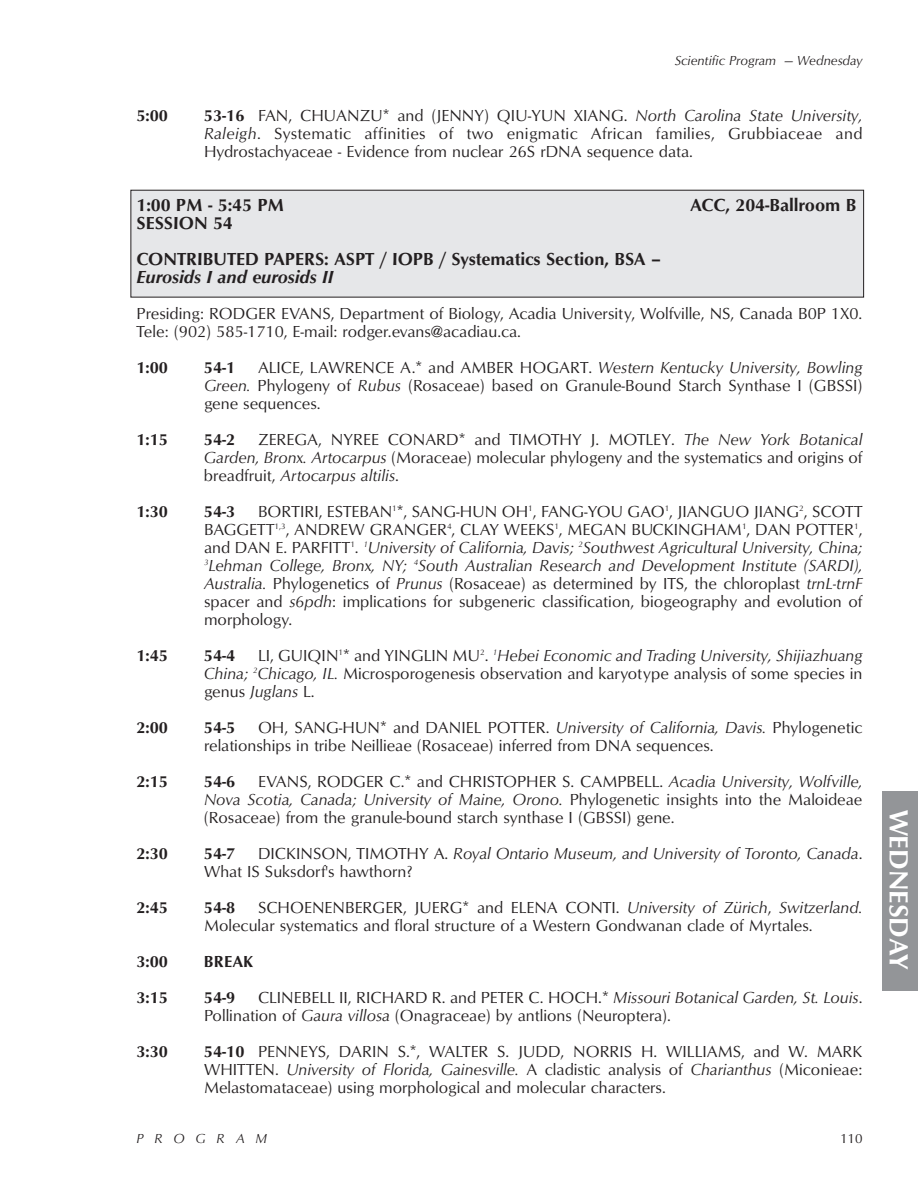
<style>
.page{position:relative;width:918px;height:1188px;background:#fff}
.page>*{position:absolute;margin:0;border:0;box-sizing:border-box;transform-origin:0 0}
.t1{font:27px "Optimum Bold DTC";letter-spacing:-.005em;color:#fff}
.t2{font:18px/36px "Optimum Bold DTC";letter-spacing:-.005em;color:#231f20}
.t3{font:18px "Optimum Bold Italic DTC";letter-spacing:-.005em;color:#231f20}
.t4{font:16.5px/18px "Optimum Roman DTC";color:#231f20}
.t5{font:16.5px/18px "Optimum Roman Italic DTC";color:#231f20}
.t6{font:16.5px "Optimum Bold DTC";color:#231f20}
.t7{font:13.5px "Optimum Roman Italic DTC";color:#231f20}
.t8{font:13.5px "Optimum Roman Italic DTC";letter-spacing:.81em;color:#231f20}
.t9{font:13.5px "Optimum Roman DTC";color:#231f20}
.s1{font-family:"Optimum Bold DTC"}
.s2{font-family:"Optimum Roman Italic DTC"}
.s3{font-family:"Optimum Roman DTC"}
</style>
<div class="page">
<div style="left:882px;top:791px;width:36px;height:199px;background:#939598"></div>
<div style="left:131px;top:190px;width:733px;height:107px;background:#e6e7e9"></div>
<div style="left:130px;top:190px;width:734px;height:108px;border:1px solid #231f20"></div>
<p class="t7" style="left:675px;top:55px;width:189px">Scientific Program — Wednesday</p>
<p class="t6" style="left:136px;top:109px;width:33px">5:00</p>
<p class="t4" style="left:204px;top:108px;width:660px;text-align:justify"><span class="s1">53-16</span> FAN, CHUANZU* and (JENNY) QIU-YUN XIANG. <span class="s2">North Carolina State University, Raleigh</span>. Systematic affinities of two enigmatic African families, Grubbiaceae and Hydrostachyaceae - Evidence from nuclear 26S rDNA sequence data.</p>
<p class="t2" style="left:136px;top:188px;width:149px">1:00 PM - 5:45 PM</p>
<p class="t2" style="left:690px;top:188px;width:168px">ACC, 204-Ballroom B</p>
<p class="t2" style="left:136px;top:206px;width:526px">SESSION 54<br>CONTRIBUTED PAPERS: ASPT / IOPB / Systematics Section, BSA –</p>
<p class="t3" style="left:136px;top:270px;width:199px">Eurosids I and eurosids II</p>
<p class="t4" style="left:136px;top:306px;width:727px">Presiding: RODGER EVANS, Department of Biology, Acadia University, Wolfville, NS, Canada B0P 1X0.<br>Tele: (902) 585-1710, E-mail: rodger.evans@acadiau.ca.</p>
<p class="t6" style="left:136px;top:361px;width:33px">1:00</p>
<p class="t6" style="left:204px;top:361px;width:33px">54-1</p>
<p class="t5" style="left:258px;top:360px;width:606px"><span class="s3">ALICE, LAWRENCE A.* and AMBER HOGART.</span> Western Kentucky University, Bowling</p>
<p class="t4" style="left:204px;top:378px;width:660px"><span class="s2">Green.</span> Phylogeny of <span class="s2">Rubus</span> (Rosaceae) based on Granule-Bound Starch Synthase I (GBSSI) gene sequences.</p>
<p class="t6" style="left:136px;top:433px;width:33px">1:15</p>
<p class="t6" style="left:204px;top:433px;width:33px">54-2</p>
<p class="t4" style="left:204px;top:432px;width:660px;text-align:right">ZEREGA, NYREE CONARD* and TIMOTHY J. MOTLEY. <span class="s2">The New York Botanical<br>Garden, Bronx. Artocarpus</span> (Moraceae) molecular phylogeny and the systematics and origins of</p>
<p class="t5" style="left:204px;top:468px;width:197px"><span class="s3">breadfruit,</span> Artocarpus altilis<span class="s3">.</span></p>
<p class="t4" style="left:204px;top:504px;width:660px;text-align:right">BORTIRI, ESTEBAN<sup>1</sup>*, SANG-HUN OH<sup>1</sup>, FANG-YOU GAO<sup>1</sup>, JIANGUO JIANG<sup>2</sup>, SCOTT<br>BAGGETT<sup>1,3</sup>, ANDREW GRANGER<sup>4</sup>, CLAY WEEKS<sup>1</sup>, MEGAN BUCKINGHAM<sup>1</sup>, DAN POTTER<sup>1</sup>,</p>
<p class="t5" style="left:204px;top:540px;width:660px"><span class="s3">and DAN E. PARFITT</span><sup>1</sup><span class="s3">.</span> <sup>1</sup>University of California, Davis; <sup>2</sup>Southwest Agricultural University, China;<br><sup>3</sup>Lehman College, Bronx, NY; <sup>4</sup>South Australian Research and Development Institute (SARDI),</p>
<p class="t4" style="left:204px;top:576px;width:660px;text-align:justify"><span class="s2">Australia.</span> Phylogenetics of <span class="s2">Prunus</span> (Rosaceae) as determined by ITS, the chloroplast <span class="s2">trnL-trnF </span>spacer and <span class="s2">s6pdh</span>: implications for subgeneric classification, biogeography and evolution of morphology.</p>
<p class="t6" style="left:136px;top:505px;width:33px">1:30</p>
<p class="t6" style="left:204px;top:505px;width:33px">54-3</p>
<p class="t6" style="left:136px;top:649px;width:33px">1:45</p>
<p class="t6" style="left:204px;top:649px;width:33px">54-4</p>
<p class="t5" style="left:258px;top:648px;width:606px"><span class="s3">LI, GUIQIN</span><sup>1</sup><span class="s3">* and YINGLIN MU</span><sup>2</sup><span class="s3">.</span> <sup>1</sup>Hebei Economic and Trading University, Shijiazhuang</p>
<p class="t4" style="left:204px;top:666px;width:660px"><span class="s2">China;</span> <sup>2</sup><span class="s2">Chicago, IL.</span> Microsporogenesis observation and karyotype analysis of some species in genus <span class="s2">Juglans</span> L.</p>
<p class="t6" style="left:136px;top:721px;width:33px">2:00</p>
<p class="t6" style="left:204px;top:721px;width:33px">54-5</p>
<p class="t4" style="left:204px;top:720px;width:660px;text-indent:54px">OH, SANG-HUN* and DANIEL POTTER. <span class="s2">University of California, Davis.</span> Phylogenetic relationships in tribe Neillieae (Rosaceae) inferred from DNA sequences.</p>
<p class="t6" style="left:136px;top:775px;width:33px">2:15</p>
<p class="t6" style="left:204px;top:775px;width:33px">54-6</p>
<p class="t4" style="left:258px;top:774px;width:606px">EVANS, RODGER C.* and CHRISTOPHER S. CAMPBELL. <span class="s2">Acadia University, Wolfville,</span></p>
<p class="t5" style="left:204px;top:792px;width:660px">Nova Scotia, Canada; University of Maine, Orono. <span class="s3">Phylogenetic insights into the Maloideae</span></p>
<p class="t4" style="left:204px;top:810px;width:472px">(Rosaceae) from the granule-bound starch synthase I (GBSSI) gene.</p>
<p class="t6" style="left:136px;top:847px;width:33px">2:30</p>
<p class="t6" style="left:204px;top:847px;width:33px">54-7</p>
<p class="t5" style="left:258px;top:846px;width:606px"><span class="s3">DICKINSON, TIMOTHY A.</span> Royal Ontario Museum, and University of Toronto, Canada<span class="s3">.</span></p>
<p class="t4" style="left:204px;top:864px;width:210px">What IS Suksdorf's hawthorn?</p>
<p class="t6" style="left:136px;top:901px;width:33px">2:45</p>
<p class="t6" style="left:204px;top:901px;width:33px">54-8</p>
<p class="t4" style="left:204px;top:900px;width:660px;text-indent:54px">SCHOENENBERGER, JUERG* and ELENA CONTI. <span class="s2">University of Zürich</span>, <span class="s2">Switzerland.<br></span>Molecular systematics and floral structure of a Western Gondwanan clade of Myrtales.</p>
<p class="t6" style="left:136px;top:955px;width:33px">3:00</p>
<p class="t6" style="left:204px;top:955px;width:51px">BREAK</p>
<p class="t6" style="left:136px;top:991px;width:33px">3:15</p>
<p class="t6" style="left:204px;top:991px;width:33px">54-9</p>
<p class="t4" style="left:204px;top:990px;width:660px;text-indent:54px">CLINEBELL II, RICHARD R. and PETER C. HOCH.* <span class="s2">Missouri Botanical Garden, St. Louis</span>.<br>Pollination of <span class="s2">Gaura villosa</span> (Onagraceae) by antlions (Neuroptera).</p>
<p class="t6" style="left:136px;top:1045px;width:33px">3:30</p>
<p class="t4" style="left:204px;top:1044px;width:660px"><span class="s1">54-10</span> PENNEYS, DARIN S.*, WALTER S. JUDD, NORRIS H. WILLIAMS, and W. MARK</p>
<p class="t5" style="left:204px;top:1062px;width:660px"><span class="s3">WHITTEN.</span> University of Florida, Gainesville. <span class="s3">A cladistic analysis of</span> Charianthus <span class="s3">(Miconieae:</span></p>
<p class="t4" style="left:204px;top:1080px;width:463px">Melastomataceae) using morphological and molecular characters.</p>
<p class="t8" style="left:136px;top:1134px;width:132px">PROGRAM</p>
<p class="t9" style="left:840px;top:1134px;width:24px">110</p>
<h1 class="t1" style="left:909px;top:810px;width:161px;rotate:90deg">WEDNESDAY</h1>
</div>
